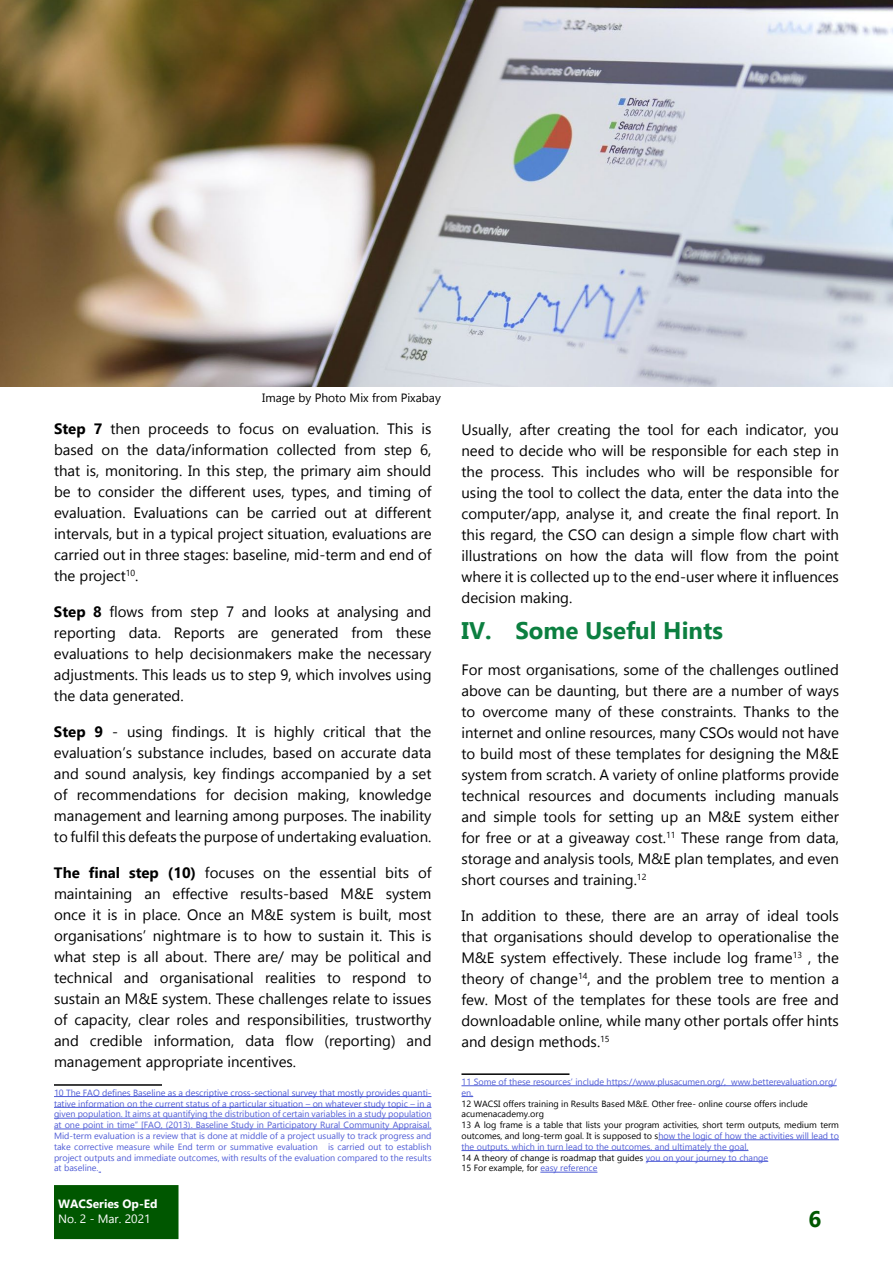
<style>
.page{position:relative;width:893px;height:1263px;background:#fff}
.page>*{position:absolute;margin:0;border:0;box-sizing:border-box;transform-origin:0 0}
.t1{font:700 24px "Gadugi";color:#0c7f40}
.t2{font:700 22.5px "Gadugi";color:#005700}
.t3{font:15px/21px "Gadugi";color:#000;text-align:justify}
.t4{font:12px "Gadugi";color:#000}
.t5{font:700 12px "Gadugi";color:#fff}
.t6{font:12px "Gadugi";color:#fff}
.t7{font:9px/10.8px "Gadugi";color:#4f5cd6;text-align:justify}
.t8{font:9px/10.8px "Gadugi";color:#000}
.s1{font-weight:700}
.s2{color:#4f5cd6}
</style>
<div class="page">
<div style="left:54px;top:1185px;width:124px;height:54px;background:#005700"></div>
<hr style="left:54px;top:1084px;width:108px;height:2px;background:#000">
<hr style="left:54px;top:1096px;width:377px;height:1px;background:#4f5cd6">
<hr style="left:54px;top:1107px;width:377px;height:1px;background:#4f5cd6">
<hr style="left:54px;top:1118px;width:377px;height:1px;background:#4f5cd6">
<hr style="left:54px;top:1129px;width:377px;height:1px;background:#4f5cd6">
<hr style="left:461px;top:1073px;width:108px;height:2px;background:#000">
<hr style="left:461px;top:1085px;width:376px;height:1px;background:#4f5cd6">
<svg style="left:461px;top:1096px;width:12px;height:1px"></svg>
<hr style="left:658px;top:1139px;width:181px;height:1px;background:#4f5cd6">
<hr style="left:461px;top:1150px;width:287px;height:1px;background:#4f5cd6">
<hr style="left:646px;top:1161px;width:122px;height:1px;background:#4f5cd6">
<hr style="left:540px;top:1172px;width:57px;height:1px;background:#4f5cd6">
<img style="left:0;top:0;width:893px;height:387px">
<p class="t4" style="left:262px;top:390px;width:180px">Image by Photo Mix from Pixabay</p>
<p class="t3" style="left:54px;top:418px;width:379px"><span class="s1">Step 7</span> then proceeds to focus on evaluation. This is based on the data/information collected from step 6, that is, monitoring. In this step, the primary aim should be to consider the different uses, types, and timing of evaluation. Evaluations can be carried out at different intervals, but in a typical project situation, evaluations are carried out in three stages: baseline, mid-term and end of the project<sup>10</sup>.</p>
<p class="t3" style="left:54px;top:601px;width:379px"><span class="s1">Step 8</span> flows from step 7 and looks at analysing and reporting data. Reports are generated from these evaluations to help decisionmakers make the necessary adjustments. This leads us to step 9, which involves using the data generated.</p>
<p class="t3" style="left:54px;top:721px;width:379px"><span class="s1">Step 9</span> - using findings. It is highly critical that the evaluation’s substance includes, based on accurate data and sound analysis, key findings accompanied by a set of recommendations for decision making, knowledge management and learning among purposes. The inability to fulfil this defeats the purpose of undertaking evaluation.</p>
<p class="t3" style="left:54px;top:862px;width:379px"><span class="s1">The final step (10)</span> focuses on the essential bits of maintaining an effective results-based M&amp;E system once it is in place. Once an M&amp;E system is built, most organisations’ nightmare is to how to sustain it. This is what step is all about. There are/ may be political and technical and organisational realities to respond to sustain an M&amp;E system. These challenges relate to issues of capacity, clear roles and responsibilities, trustworthy and credible information, data flow (reporting) and management appropriate incentives.</p>
<p class="t7" style="left:54px;top:1087px;width:379px">10 The FAO defines Baseline as a descriptive cross-sectional survey that mostly provides quanti&shy;tative information on the current status of a particular situation – on whatever study topic – in a given population. It aims at quantifying the distribution of certain variables in a study population at one point in time” [FAO, (2013). Baseline Study in Participatory Rural Community Appraisal.<br>Mid-term evaluation is a review that is done at middle of a project usually to track progress and take corrective measure while End term or summative evaluation is carried out to establish project outputs and immediate outcomes, with results of the evaluation compared to the results at baseline.</p>
<p class="t3" style="left:461px;top:419px;width:379px">Usually, after creating the tool for each indicator, you need to decide who will be responsible for each step in the process. This includes who will be responsible for using the tool to collect the data, enter the data into the computer/app, analyse it, and create the final report. In this regard, the CSO can design a simple flow chart with illustrations on how the data will flow from the point where it is collected up to the end-user where it influences decision making.</p>
<h1 class="t1" style="left:461px;top:616px;width:263px">IV. Some Useful Hints</h1>
<p class="t3" style="left:461px;top:659px;width:379px">For most organisations, some of the challenges outlined above can be daunting, but there are a number of ways to overcome many of these constraints. Thanks to the internet and online resources, many CSOs would not have to build most of these templates for designing the M&amp;E system from scratch. A variety of online platforms provide technical resources and documents including manuals and simple tools for setting up an M&amp;E system either for free or at a giveaway cost.<sup>11</sup> These range from data, storage and analysis tools, M&amp;E plan templates, and even short courses and training.<sup>12</sup></p>
<p class="t3" style="left:461px;top:905px;width:379px">In addition to these, there are an array of ideal tools that organisations should develop to operationalise the M&amp;E system effectively. These include log frame<sup>13</sup> , the theory of change<sup>14</sup>, and the problem tree to mention a few. Most of the templates for these tools are free and downloadable online, while many other portals offer hints and design methods.<sup>15</sup></p>
<p class="t7" style="left:461px;top:1076px;width:377px">11 Some of these resources’ include https://www.plusacumen.org/, www.betterevaluation.org/ en,</p>
<p class="t8" style="left:461px;top:1098px;width:379px">12 WACSI offers training in Results Based M&amp;E. Other free- online course offers include acumenacademy.org<br>13 A log frame is a table that lists your program activities, short term outputs, medium term outcomes, and long-term goal. It is supposed to s<span class="s2">how the logic of how the activities will lead to the outputs, which in turn lead to the outcomes, and ultimately the goal.<br></span>14 A theory of change is roadmap that guides <span class="s2">you on your journey to change<br></span>15 For example, for <span class="s2">easy reference</span></p>
<p class="t5" style="left:58px;top:1197px;width:101px">WACSeries Op-Ed</p>
<p class="t6" style="left:58px;top:1211px;width:94px">No. 2 - Mar. 2021</p>
<h2 class="t2" style="left:808px;top:1205px;width:14px">6</h2>
</div>
